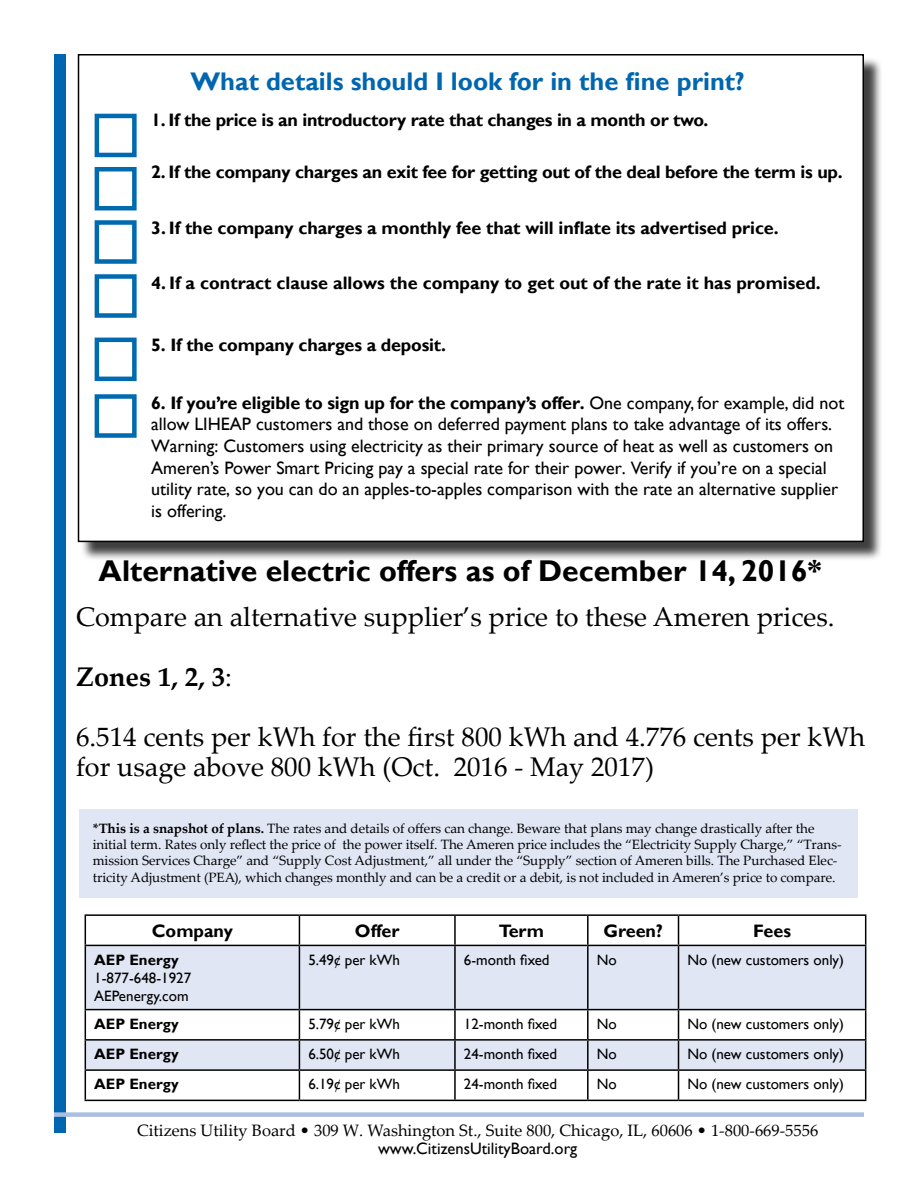
<style>
.page{position:relative;width:918px;height:1188px;background:#fff}
.page>*{position:absolute;margin:0;border:0;box-sizing:border-box;transform-origin:0 0}
.t1{font:700 30px "Gill Sans";color:#000}
.t2{font:27px/30px "Palatino Linotype";color:#000}
.t3{font:700 27px "Palatino Linotype";color:#000}
.t4{font:700 25.5px "Gill Sans";color:#0066b0}
.t5{font:18px/21.6px "Gill Sans";color:#000}
.t6{font:700 18px "Gill Sans";letter-spacing:-.01em;color:#000}
.t7{font:16.5px "Palatino Linotype";color:#000}
.t8{font:16.5px "Gill Sans";color:#000}
.t9{font:15px/18px "Gill Sans";color:#000}
.t10{font:700 15px "Gill Sans";color:#000}
.t11{font:13.5px/16.2px "Palatino Linotype";letter-spacing:-.005em;color:#000}
.s1{font-weight:700}
.s2{font-weight:400}
</style>
<div class="page">
<div style="left:80px;top:57px;width:803px;height:504px;background:#000;opacity:.75"></div>
<div style="left:79px;top:55px;width:784px;height:486px;background:#fff"></div>
<div style="left:54px;top:54px;width:11px;height:1078px;background:#0066b0"></div>
<div style="left:54px;top:1112px;width:810px;height:5px;background:#acbfe1"></div>
<div style="left:95px;top:167px;width:42px;height:43px;border:4px solid #006ab0"></div>
<div style="left:95px;top:220px;width:42px;height:44px;border:4px solid #006ab0"></div>
<div style="left:95px;top:274px;width:42px;height:44px;border:4px solid #006ab0"></div>
<div style="left:95px;top:338px;width:42px;height:43px;border:4px solid #006ab0"></div>
<div style="left:95px;top:394px;width:42px;height:44px;border:4px solid #006ab0"></div>
<div style="left:79px;top:810px;width:779px;height:88px;background:#e0e6f4"></div>
<div style="left:95px;top:114px;width:42px;height:43px;border:4px solid #006ab0"></div>
<svg style="left:86px;top:916px;width:779px;height:184px"></svg>
<svg style="left:86px;top:946px;width:779px;height:123px;fill:#e0e6f4"></svg>
<svg style="left:678px;top:916px;width:1px;height:29px"></svg>
<hr style="left:587px;top:916px;width:2px;height:29px;background:#000">
<hr style="left:454px;top:916px;width:2px;height:29px;background:#000">
<svg style="left:299px;top:916px;width:1px;height:29px"></svg>
<hr style="left:85px;top:914px;width:214px;height:2px;background:#000">
<svg style="left:85px;top:916px;width:1px;height:29px"></svg>
<hr style="left:299px;top:914px;width:156px;height:2px;background:#000">
<hr style="left:455px;top:914px;width:133px;height:2px;background:#000">
<hr style="left:588px;top:914px;width:91px;height:2px;background:#000">
<hr style="left:679px;top:914px;width:187px;height:2px;background:#000">
<svg style="left:865px;top:916px;width:1px;height:29px"></svg>
<hr style="left:85px;top:945px;width:214px;height:1px;background:#000">
<hr style="left:85px;top:946px;width:1px;height:63px;background:#000">
<hr style="left:299px;top:945px;width:156px;height:1px;background:#000">
<hr style="left:299px;top:946px;width:1px;height:63px;background:#000">
<hr style="left:455px;top:945px;width:133px;height:1px;background:#000">
<hr style="left:454px;top:946px;width:2px;height:63px;background:#000">
<hr style="left:588px;top:945px;width:91px;height:1px;background:#000">
<hr style="left:587px;top:946px;width:2px;height:63px;background:#000">
<hr style="left:679px;top:945px;width:187px;height:1px;background:#000">
<hr style="left:678px;top:946px;width:1px;height:63px;background:#000">
<hr style="left:865px;top:946px;width:1px;height:63px;background:#000">
<hr style="left:85px;top:1009px;width:214px;height:1px;background:#000">
<hr style="left:299px;top:1009px;width:156px;height:1px;background:#000">
<hr style="left:455px;top:1009px;width:133px;height:1px;background:#000">
<hr style="left:454px;top:1010px;width:2px;height:29px;background:#000">
<hr style="left:588px;top:1009px;width:91px;height:1px;background:#000">
<hr style="left:587px;top:1010px;width:2px;height:29px;background:#000">
<hr style="left:679px;top:1009px;width:187px;height:1px;background:#000">
<hr style="left:85px;top:1100px;width:214px;height:1px;background:#000">
<hr style="left:299px;top:1100px;width:156px;height:1px;background:#000">
<hr style="left:588px;top:1100px;width:91px;height:1px;background:#000">
<hr style="left:679px;top:1100px;width:187px;height:1px;background:#000">
<hr style="left:454px;top:1071px;width:2px;height:29px;background:#000">
<hr style="left:587px;top:1071px;width:2px;height:29px;background:#000">
<hr style="left:455px;top:1100px;width:133px;height:1px;background:#000">
<hr style="left:85px;top:1039px;width:214px;height:2px;background:#000">
<svg style="left:85px;top:1010px;width:1px;height:90px"></svg>
<hr style="left:85px;top:1069px;width:214px;height:2px;background:#000">
<hr style="left:299px;top:1039px;width:156px;height:2px;background:#000">
<svg style="left:299px;top:1010px;width:1px;height:90px"></svg>
<hr style="left:299px;top:1069px;width:156px;height:2px;background:#000">
<hr style="left:455px;top:1039px;width:133px;height:2px;background:#000">
<hr style="left:454px;top:1041px;width:2px;height:28px;background:#000">
<hr style="left:455px;top:1069px;width:133px;height:2px;background:#000">
<hr style="left:588px;top:1039px;width:91px;height:2px;background:#000">
<hr style="left:587px;top:1041px;width:2px;height:28px;background:#000">
<hr style="left:588px;top:1069px;width:91px;height:2px;background:#000">
<hr style="left:679px;top:1039px;width:187px;height:2px;background:#000">
<svg style="left:678px;top:1010px;width:1px;height:90px"></svg>
<svg style="left:865px;top:1010px;width:1px;height:90px"></svg>
<hr style="left:679px;top:1069px;width:187px;height:2px;background:#000">
<h3 class="t4" style="left:191px;top:66px;width:556px">What details should I look for in the fine print?</h3>
<h3 class="t6" style="left:151px;top:109px;width:559px">1. If the price is an introductory rate that changes in a month or two.</h3>
<h3 class="t6" style="left:151px;top:161px;width:693px">2. If the company charges an exit fee for getting out of the deal before the term is up.</h3>
<h3 class="t6" style="left:151px;top:218px;width:629px">3. If the company charges a monthly fee that will inflate its advertised price.</h3>
<h3 class="t6" style="left:151px;top:272px;width:671px">4. If a contract clause allows the company to get out of the rate it has promised.</h3>
<h3 class="t6" style="left:151px;top:334px;width:296px">5. If the company charges a deposit.</h3>
<p class="t5" style="left:151px;top:392px;width:695px"><span class="s1">6. If you’re eligible to sign up for the company’s offer.</span> One company, for example, did not allow LIHEAP customers and those on deferred payment plans to take advantage of its offers.<br>Warning: Customers using electricity as their primary source of heat as well as customers on Ameren’s Power Smart Pricing pay a special rate for their power. Verify if you’re on a special utility rate, so you can do an apples-to-apples comparison with the rate an alternative supplier is offering.</p>
<h1 class="t1" style="left:99px;top:553px;width:724px">Alternative electric offers as of December 14, 2016*</h1>
<h2 class="t2" style="left:76px;top:601px;width:760px">Compare an alternative supplier’s price to these Ameren prices.</h2>
<h2 class="t3" style="left:76px;top:658px;width:158px">Zones 1, 2, 3<span class="s2">:</span></h2>
<h2 class="t2" style="left:76px;top:721px;width:791px">6.514 cents per kWh for the first 800 kWh and 4.776 cents per kWh for usage above 800 kWh (Oct. 2016 - May 2017)</h2>
<p class="t11" style="left:93px;top:820px;width:750px"><span class="s1">*This is a snapshot of plans.</span> The rates and details of offers can change. Beware that plans may change drastically after the initial term. Rates only reflect the price of the power itself. The Ameren price includes the “Electricity Supply Charge,” “Trans&shy;mission Services Charge” and “Supply Cost Adjustment,” all under the “Supply” section of Ameren bills. The Purchased Elec&shy;tricity Adjustment (PEA), which changes monthly and can be a credit or a debit, is not included in Ameren’s price to compare.</p>
<h3 class="t6" style="left:152px;top:920px;width:83px">Company</h3>
<h3 class="t6" style="left:355px;top:920px;width:46px">Offer</h3>
<h3 class="t6" style="left:499px;top:920px;width:47px">Term</h3>
<h3 class="t6" style="left:603px;top:920px;width:61px">Green?</h3>
<h3 class="t6" style="left:753px;top:920px;width:39px">Fees</h3>
<p class="t10" style="left:94px;top:951px;width:86px">AEP Energy</p>
<p class="t9" style="left:94px;top:969px;width:99px">1-877-648-1927<br>AEPenergy.com</p>
<p class="t9" style="left:308px;top:951px;width:93px">5.49¢ per kWh</p>
<p class="t9" style="left:464px;top:951px;width:87px">6-month fixed</p>
<p class="t9" style="left:597px;top:951px;width:21px">No</p>
<p class="t9" style="left:687px;top:951px;width:158px">No (new customers only)</p>
<p class="t10" style="left:94px;top:1015px;width:86px">AEP Energy</p>
<p class="t9" style="left:308px;top:1015px;width:93px">5.79¢ per kWh</p>
<p class="t9" style="left:464px;top:1015px;width:95px">12-month fixed</p>
<p class="t9" style="left:597px;top:1015px;width:21px">No</p>
<p class="t9" style="left:687px;top:1015px;width:158px">No (new customers only)</p>
<p class="t10" style="left:94px;top:1045px;width:86px">AEP Energy</p>
<p class="t9" style="left:308px;top:1045px;width:93px">6.50¢ per kWh</p>
<p class="t9" style="left:464px;top:1045px;width:95px">24-month fixed</p>
<p class="t9" style="left:597px;top:1045px;width:21px">No</p>
<p class="t9" style="left:687px;top:1045px;width:158px">No (new customers only)</p>
<p class="t10" style="left:94px;top:1075px;width:86px">AEP Energy</p>
<p class="t9" style="left:308px;top:1076px;width:93px">6.19¢ per kWh</p>
<p class="t9" style="left:464px;top:1076px;width:95px">24-month fixed</p>
<p class="t9" style="left:597px;top:1076px;width:21px">No</p>
<p class="t9" style="left:687px;top:1076px;width:158px">No (new customers only)</p>
<p class="t7" style="left:137px;top:1118px;width:683px">Citizens Utility Board • 309 W. Washington St., Suite 800, Chicago, IL, 60606 • 1-800-669-5556</p>
<p class="t8" style="left:378px;top:1139px;width:201px">www.CitizensUtilityBoard.org</p>
</div>
